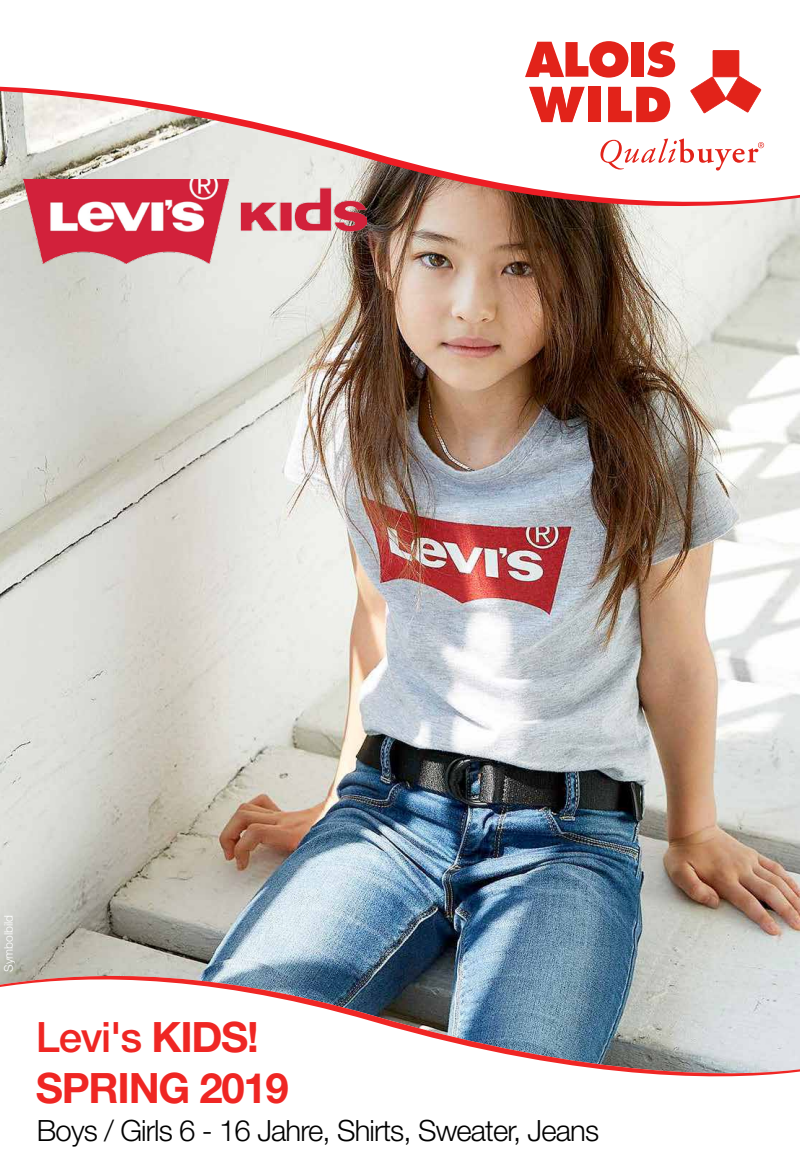
<style>
.page{position:relative;width:800px;height:1161px;background:#fff}
.page>*{position:absolute;margin:0;border:0;box-sizing:border-box;transform-origin:0 0}
.t1{font:700 41.9px/50.2px "Helvetica Neue LT Pro";letter-spacing:-.03em;color:#ef2623}
.t2{font:300 29.3px "Helvetica Neue LT Pro";letter-spacing:-.03em;color:#000}
.t3{font:300 12px "Helvetica Neue LT Pro";color:#fff}
.s1{font-weight:500}
</style>
<div class="page">
<img style="left:0;top:221px;width:800px;height:744px">
<img style="left:0;top:965px;width:800px;height:112px">
<svg style="left:0;top:76px;width:800px;height:145px"></svg>
<svg style="left:525px;top:41px;width:103px;height:37px"></svg>
<div style="left:632px;top:42px;width:12px;height:35px;background:#e2231a"></div>
<svg style="left:647px;top:42px;width:28px;height:35px"></svg>
<div style="left:588px;top:87px;width:13px;height:35px;background:#e2231a"></div>
<svg style="left:529px;top:87px;width:56px;height:35px"></svg>
<svg style="left:608px;top:87px;width:62px;height:35px"></svg>
<svg style="left:690px;top:50px;width:71px;height:63px"></svg>
<svg style="left:600px;top:138px;width:164px;height:33px"></svg>
<img style="left:23px;top:179px;width:344px;height:85px">
<p class="t3" style="left:1px;top:972px;width:59px;rotate:-90deg">Symbolbild</p>
<h1 class="t1" style="left:36px;top:1011px;width:254px"><span class="s1">Levi's</span> KIDS!<br>SPRING 2019</h1>
<p class="t2" style="left:37px;top:1112px;width:564px">Boys / Girls 6 - 16 Jahre, Shirts, Sweater, Jeans</p>
</div>
